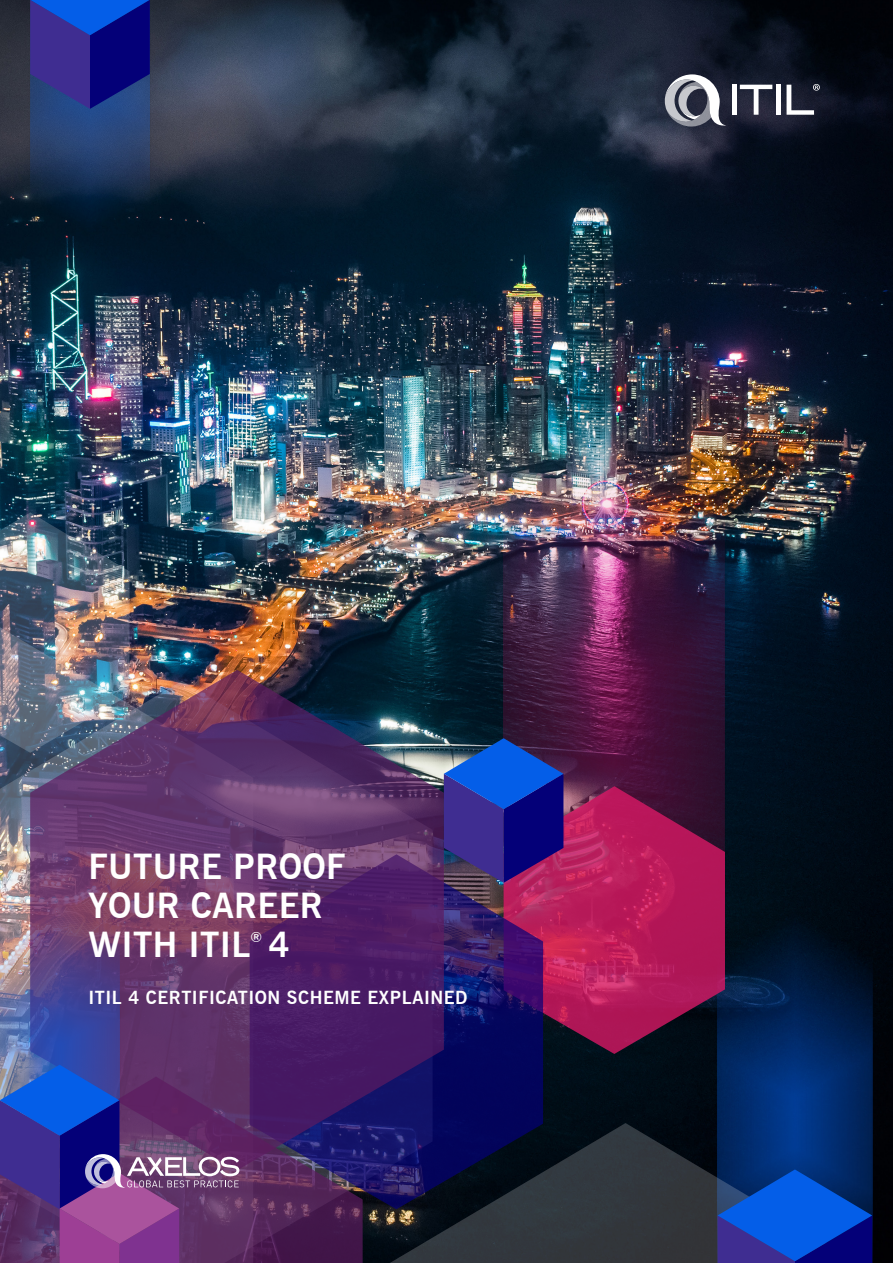
<style>
.page{position:relative;width:893px;height:1263px;background:#fff}
.page>*{position:absolute;margin:0;border:0;box-sizing:border-box;transform-origin:0 0}
.t1{font:700 34.5px/39px "News Gothic BT";letter-spacing:.01em;color:#fff}
.t2{font:700 18px "News Gothic BT";letter-spacing:.03em;color:#fff}
.t3{font:700 13.95px "News Gothic BT";color:#fff}
</style>
<div class="page">
<img style="left:0;top:0;width:893px;height:1123px">
<img style="left:661px;top:855px;width:232px;height:268px">
<img style="left:423px;top:347px;width:383px;height:765px">
<img style="left:0;top:0;width:193px;height:279px">
<div style="left:732px;top:85px;width:5px;height:30px;background:#fff"></div>
<svg style="left:740px;top:85px;width:32px;height:30px"></svg>
<hr style="left:776px;top:85px;width:4px;height:30px;background:#fff">
<svg style="left:786px;top:84px;width:34px;height:31px"></svg>
<svg style="left:665px;top:74px;width:61px;height:53px"></svg>
<img style="left:0;top:455px;width:253px;height:215px">
<svg style="left:433px;top:1123px;width:460px;height:140px;background:#1f2b3c"></svg>
<svg style="left:543px;top:786px;width:182px;height:268px;background:#9a1a50"></svg>
<img style="left:0;top:512px;width:130px;height:169px">
<img style="left:0;top:681px;width:433px;height:582px">
<svg style="left:363px;top:883px;width:180px;height:326px;background:#1e1154"></svg>
<img style="left:30px;top:670px;width:414px;height:500px">
<img style="left:0;top:857px;width:164px;height:208px">
<svg style="left:239px;top:1076px;width:124px;height:187px;background:#46205e"></svg>
<svg style="left:718px;top:1169px;width:154px;height:94px;background:#0c3fad"></svg>
<svg style="left:444px;top:738px;width:119px;height:145px;background:#2a3091"></svg>
<svg style="left:30px;top:0;width:120px;height:109px;background:#1d2a93"></svg>
<svg style="left:0;top:1065px;width:239px;height:198px;background:#5d3e88"></svg>
<p class="t1" style="left:88px;top:847px;width:259px">FUTURE PROOF<br>YOUR CAREER<br>WITH ITIL</p>
<p class="t3" style="left:251px;top:928px;width:13px">®</p>
<p class="t1" style="left:269px;top:925px;width:22px">4</p>
<p class="t2" style="left:88px;top:987px;width:381px">ITIL 4 CERTIFICATION SCHEME EXPLAINED</p>
</div>
